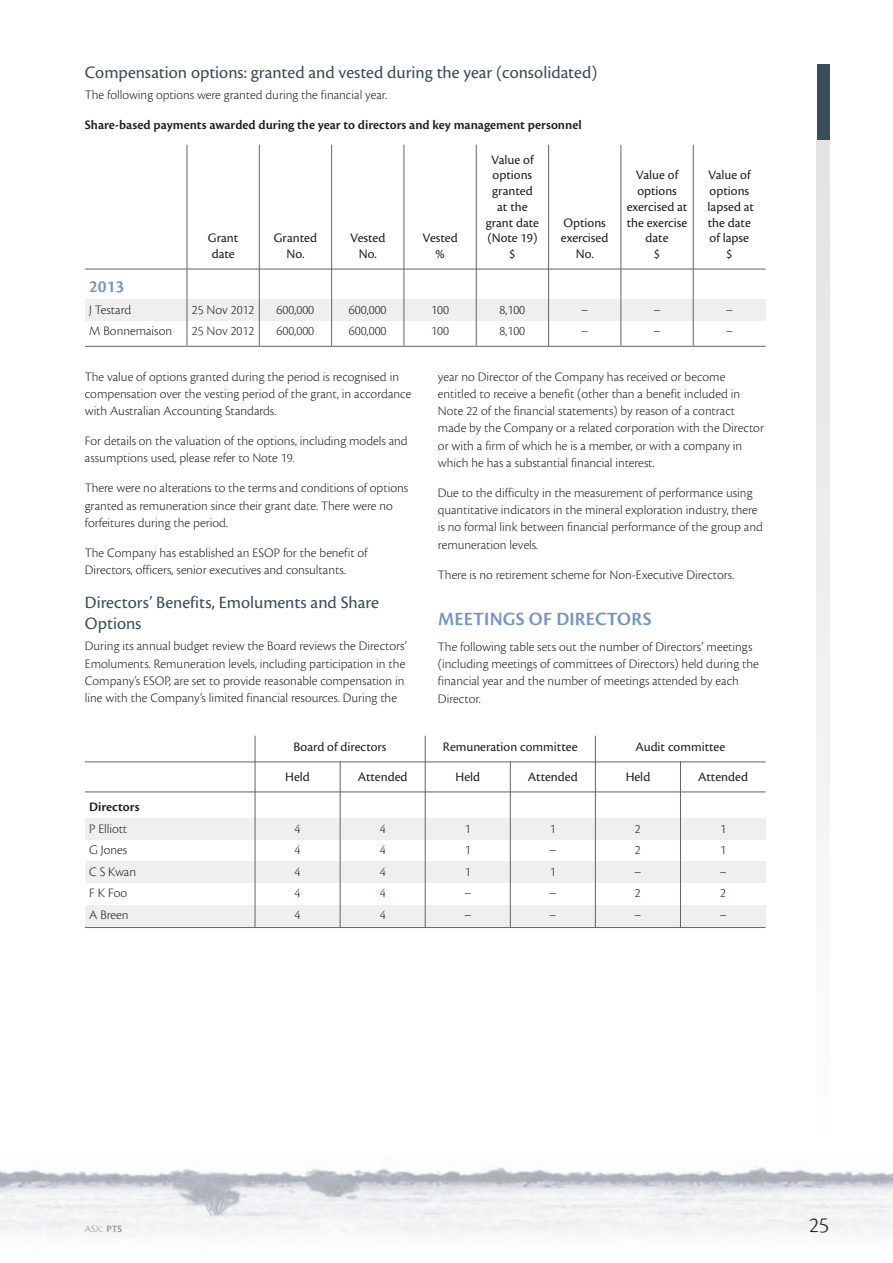
<style>
.page{position:relative;width:893px;height:1263px;background:#fff}
.page>*{position:absolute;margin:0;border:0;box-sizing:border-box;transform-origin:0 0}
.t1{font:22.5px "Cronos Pro Lt Capt";color:#231f20}
.t2{font:600 19.5px "Cronos Pro";letter-spacing:.01em;color:#7495c5}
.t3{font:18px/21px "Cronos Pro";color:#3b4c5b}
.t4{font:600 18px "Cronos Pro";color:#7495c5}
.t5{font:300 13.5px/17.2px "Cronos Pro";color:#231f20}
.t6{font:13.5px/15.8px "Cronos Pro";color:#231f20}
.t7{font:600 13.5px "Cronos Pro";color:#231f20}
.t8{font:10.2px "Cronos Pro Lt Capt";color:#939598}
.s1{font-size:13.5px}
.s2{font-family:"Cronos Pro";font-weight:600}
</style>
<div class="page">
<div style="left:85px;top:818px;width:680px;height:21px;background:#eeeff1"></div>
<div style="left:85px;top:861px;width:680px;height:22px;background:#eeeff1"></div>
<div style="left:85px;top:905px;width:680px;height:21px;background:#eeeff1"></div>
<div style="left:85px;top:300px;width:680px;height:21px;background:#eeeff1"></div>
<img style="left:0;top:1166px;width:892px;height:70px">
<div style="left:816px;top:64px;width:13px;height:76px;background:#3b4c5b"></div>
<svg style="left:816px;top:140px;width:13px;height:698px"></svg>
<hr style="left:85px;top:269px;width:680px;height:1px;background:#636366">
<hr style="left:85px;top:346px;width:680px;height:1px;background:#636366">
<hr style="left:693px;top:145px;width:1px;height:201px;background:#636366">
<hr style="left:620px;top:145px;width:1px;height:201px;background:#636366">
<hr style="left:548px;top:145px;width:1px;height:201px;background:#636366">
<hr style="left:476px;top:145px;width:1px;height:201px;background:#636366">
<hr style="left:403px;top:145px;width:1px;height:201px;background:#636366">
<hr style="left:331px;top:145px;width:1px;height:201px;background:#636366">
<hr style="left:259px;top:145px;width:1px;height:201px;background:#636366">
<hr style="left:187px;top:145px;width:1px;height:201px;background:#636366">
<hr style="left:85px;top:762px;width:680px;height:1px;background:#636366">
<hr style="left:85px;top:792px;width:680px;height:1px;background:#636366">
<hr style="left:85px;top:927px;width:680px;height:1px;background:#636366">
<hr style="left:680px;top:761px;width:1px;height:166px;background:#636366">
<hr style="left:595px;top:736px;width:1px;height:191px;background:#636366">
<hr style="left:510px;top:761px;width:1px;height:166px;background:#636366">
<hr style="left:425px;top:736px;width:1px;height:191px;background:#636366">
<hr style="left:340px;top:761px;width:1px;height:166px;background:#636366">
<hr style="left:255px;top:736px;width:1px;height:191px;background:#636366">
<h3 class="t3" style="left:85px;top:63px;width:514px">Compensation options: granted and vested during the year (consolidated)</h3>
<p class="t5" style="left:85px;top:88px;width:304px">The following options were granted during the financial year.</p>
<p class="t7" style="left:85px;top:120px;width:498px">Share-based payments awarded during the year to directors and key management personnel</p>
<p class="t6" style="left:491px;top:153px;width:44px">Value of options</p>
<p class="t6" style="left:635px;top:168px;width:44px">Value of</p>
<p class="t6" style="left:708px;top:168px;width:44px">Value of</p>
<p class="t6" style="left:492px;top:184px;width:42px">granted</p>
<p class="t6" style="left:637px;top:184px;width:41px">options</p>
<p class="t6" style="left:709px;top:184px;width:41px">options</p>
<p class="t6" style="left:497px;top:200px;width:32px">at the</p>
<p class="t6" style="left:626px;top:200px;width:62px">exercised at</p>
<p class="t6" style="left:707px;top:200px;width:48px">lapsed at</p>
<p class="t6" style="left:485px;top:216px;width:55px">grant date</p>
<p class="t6" style="left:563px;top:216px;width:44px">Options</p>
<p class="t6" style="left:626px;top:216px;width:62px">the exercise</p>
<p class="t6" style="left:707px;top:216px;width:44px">the date</p>
<p class="t6" style="left:208px;top:231px;width:32px">Grant</p>
<p class="t6" style="left:274px;top:231px;width:45px">Granted</p>
<p class="t6" style="left:350px;top:231px;width:37px">Vested</p>
<p class="t6" style="left:422px;top:231px;width:37px">Vested</p>
<p class="t6" style="left:487px;top:231px;width:52px">(Note 19)</p>
<p class="t6" style="left:561px;top:231px;width:49px">exercised</p>
<p class="t6" style="left:645px;top:231px;width:24px">date</p>
<p class="t6" style="left:709px;top:231px;width:41px">of lapse</p>
<p class="t6" style="left:212px;top:247px;width:24px">date</p>
<p class="t6" style="left:286px;top:247px;width:20px">No.</p>
<p class="t6" style="left:359px;top:247px;width:20px">No.</p>
<p class="t6" style="left:435px;top:247px;width:11px">%</p>
<p class="t6" style="left:509px;top:247px;width:8px">$</p>
<p class="t6" style="left:575px;top:247px;width:20px">No.</p>
<p class="t6" style="left:654px;top:247px;width:8px">$</p>
<p class="t6" style="left:726px;top:247px;width:8px">$</p>
<h3 class="t4" style="left:89px;top:280px;width:37px">2013</h3>
<p class="t5" style="left:89px;top:302px;width:44px">J Testard</p>
<p class="t5" style="left:192px;top:302px;width:64px">25 Nov 2012</p>
<p class="t5" style="left:276px;top:302px;width:39px">600,000</p>
<p class="t5" style="left:349px;top:302px;width:39px">600,000</p>
<p class="t5" style="left:431px;top:302px;width:19px">100</p>
<p class="t5" style="left:499px;top:302px;width:27px">8,100</p>
<p class="t5" style="left:581px;top:302px;width:9px">–</p>
<p class="t5" style="left:653px;top:302px;width:9px">–</p>
<p class="t5" style="left:725px;top:302px;width:9px">–</p>
<p class="t5" style="left:89px;top:324px;width:84px">M Bonnemaison</p>
<p class="t5" style="left:192px;top:324px;width:64px">25 Nov 2012</p>
<p class="t5" style="left:276px;top:324px;width:39px">600,000</p>
<p class="t5" style="left:349px;top:324px;width:39px">600,000</p>
<p class="t5" style="left:431px;top:324px;width:19px">100</p>
<p class="t5" style="left:499px;top:324px;width:27px">8,100</p>
<p class="t5" style="left:581px;top:324px;width:9px">–</p>
<p class="t5" style="left:653px;top:324px;width:9px">–</p>
<p class="t5" style="left:725px;top:324px;width:9px">–</p>
<p class="t5" style="left:85px;top:369px;width:328px">The value of options granted during the period is recognised in compensation over the vesting period of the grant, in accordance with Australian Accounting Standards.</p>
<p class="t5" style="left:85px;top:433px;width:324px">For details on the valuation of the options, including models and assumptions used, please refer to Note 19.</p>
<p class="t5" style="left:85px;top:481px;width:324px">There were no alterations to the terms and conditions of options granted as remuneration since their grant date. There were no forfeitures during the period.</p>
<p class="t5" style="left:85px;top:545px;width:284px">The Company has established an ESOP for the benefit of<br>Directors, officers, senior executives and consultants.</p>
<h3 class="t3" style="left:85px;top:593px;width:295px">Directors’ Benefits, Emoluments and Share<br>Options</h3>
<p class="t5" style="left:85px;top:639px;width:323px">During its annual budget review the Board reviews the Directors’ Emoluments. Remuneration levels, including participation in the Company’s ESOP, are set to provide reasonable compensation in line with the Company’s limited financial resources. During the</p>
<p class="t5" style="left:438px;top:369px;width:327px">year no Director of the Company has received or become entitled to receive a benefit (other than a benefit included in Note 22 of the financial statements) by reason of a contract made by the Company or a related corporation with the Director or with a firm of which he is a member, or with a company in which he has a substantial financial interest.</p>
<p class="t5" style="left:438px;top:485px;width:326px">Due to the difficulty in the measurement of performance using quantitative indicators in the mineral exploration industry, there is no formal link between financial performance of the group and remuneration levels.</p>
<p class="t5" style="left:438px;top:567px;width:298px">There is no retirement scheme for Non-Executive Directors.</p>
<h2 class="t2" style="left:438px;top:612px;width:215px">MEETINGS OF DIRECTORS</h2>
<p class="t5" style="left:438px;top:639px;width:322px">The following table sets out the number of Directors’ meetings (including meetings of committees of Directors) held during the financial year and the number of meetings attended by each Director.</p>
<p class="t6" style="left:293px;top:740px;width:94px">Board of directors</p>
<p class="t6" style="left:443px;top:740px;width:136px">Remuneration committee</p>
<p class="t6" style="left:635px;top:740px;width:91px">Audit committee</p>
<p class="t6" style="left:285px;top:770px;width:26px">Held</p>
<p class="t6" style="left:358px;top:770px;width:51px">Attended</p>
<p class="t6" style="left:455px;top:770px;width:26px">Held</p>
<p class="t6" style="left:528px;top:770px;width:51px">Attended</p>
<p class="t6" style="left:625px;top:770px;width:26px">Held</p>
<p class="t6" style="left:698px;top:770px;width:51px">Attended</p>
<p class="t7" style="left:89px;top:802px;width:52px">Directors</p>
<p class="t5" style="left:89px;top:821px;width:40px">P Elliott</p>
<p class="t5" style="left:294px;top:821px;width:7px">4</p>
<p class="t5" style="left:379px;top:821px;width:7px">4</p>
<p class="t5" style="left:465px;top:821px;width:7px">1</p>
<p class="t5" style="left:550px;top:821px;width:7px">1</p>
<p class="t5" style="left:635px;top:821px;width:7px">2</p>
<p class="t5" style="left:720px;top:821px;width:7px">1</p>
<p class="t5" style="left:89px;top:842px;width:40px">G Jones</p>
<p class="t5" style="left:294px;top:842px;width:7px">4</p>
<p class="t5" style="left:379px;top:842px;width:7px">4</p>
<p class="t5" style="left:465px;top:842px;width:7px">1</p>
<p class="t5" style="left:549px;top:842px;width:9px">–</p>
<p class="t5" style="left:635px;top:842px;width:7px">2</p>
<p class="t5" style="left:720px;top:842px;width:7px">1</p>
<p class="t5" style="left:89px;top:864px;width:48px">C S Kwan</p>
<p class="t5" style="left:294px;top:864px;width:7px">4</p>
<p class="t5" style="left:379px;top:864px;width:7px">4</p>
<p class="t5" style="left:465px;top:864px;width:7px">1</p>
<p class="t5" style="left:550px;top:864px;width:7px">1</p>
<p class="t5" style="left:634px;top:864px;width:9px">–</p>
<p class="t5" style="left:719px;top:864px;width:9px">–</p>
<p class="t5" style="left:89px;top:885px;width:40px">F K Foo</p>
<p class="t5" style="left:294px;top:885px;width:7px">4</p>
<p class="t5" style="left:379px;top:885px;width:7px">4</p>
<p class="t5" style="left:464px;top:885px;width:9px">–</p>
<p class="t5" style="left:549px;top:885px;width:9px">–</p>
<p class="t5" style="left:635px;top:885px;width:7px">2</p>
<p class="t5" style="left:720px;top:885px;width:7px">2</p>
<p class="t5" style="left:89px;top:907px;width:41px">A Breen</p>
<p class="t5" style="left:294px;top:907px;width:7px">4</p>
<p class="t5" style="left:379px;top:907px;width:7px">4</p>
<p class="t5" style="left:464px;top:907px;width:9px">–</p>
<p class="t5" style="left:549px;top:907px;width:9px">–</p>
<p class="t5" style="left:634px;top:907px;width:9px">–</p>
<p class="t5" style="left:719px;top:907px;width:9px">–</p>
<p class="t8" style="left:85px;top:1222px;width:39px">ASX<span class="s1">:</span> <span class="s2">PTS</span></p>
<h1 class="t1" style="left:809px;top:1211px;width:22px">25</h1>
</div>
